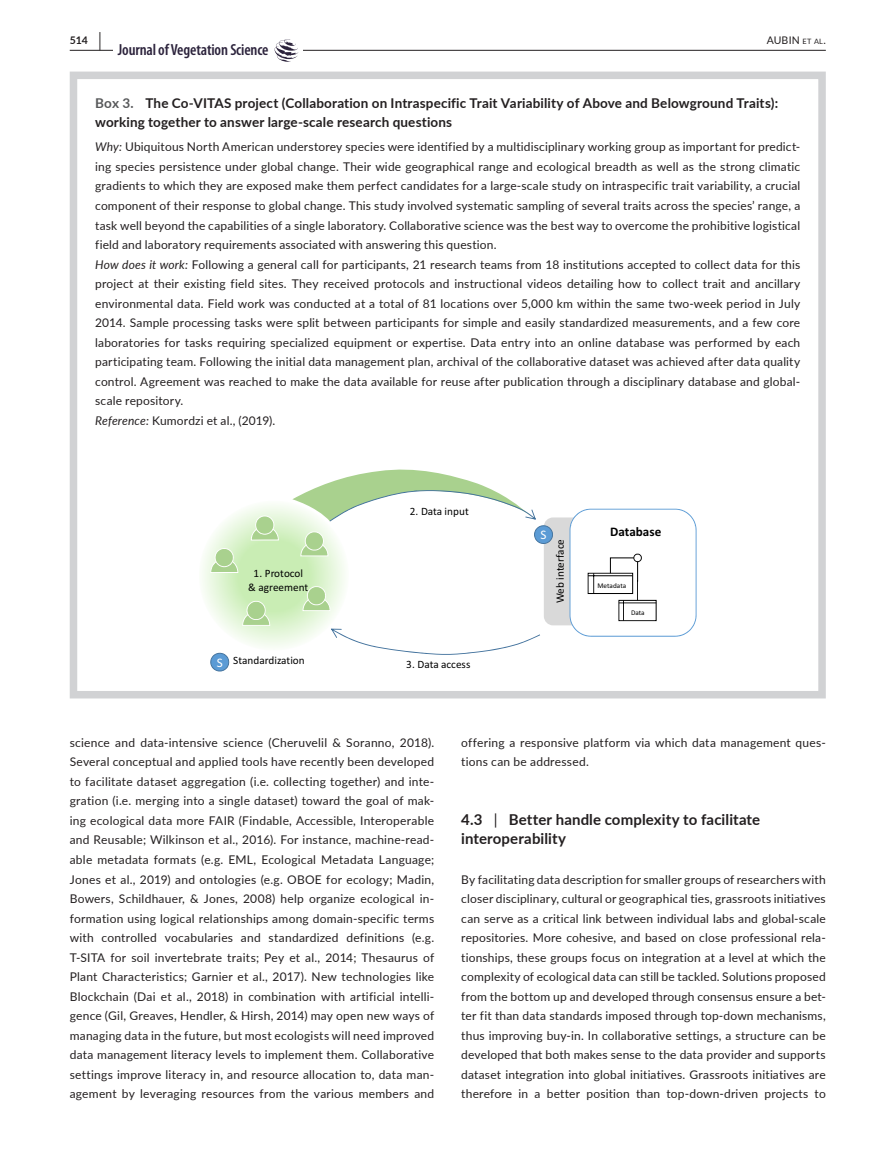
<style>
.page{position:relative;width:893px;height:1174px;background:#fff}
.page>*{position:absolute;margin:0;border:0;box-sizing:border-box;transform-origin:0 0}
.t1{font:600 condensed 16.05px "Myriad Pro";letter-spacing:-.01em;color:#2c233c}
.t2{font:700 15px/19.5px "Lato";letter-spacing:.01em;color:#231f20}
.t3{font:700 13.5px/19.5px "Lato";letter-spacing:.01em;color:#231f20}
.t4{font:700 13.2px "Calibri";color:#000}
.t5{font:13.2px "Calibri";color:#fff}
.t6{font:12px/19.5px "Lato";letter-spacing:.015em;color:#231f20;text-align:justify}
.t7{font:11.25px/13.5px "Calibri";color:#000;text-align:center}
.t8{font:10.5px "Lato";letter-spacing:.015em;color:#231f20}
.t9{font:700 10.5px "Lato";color:#231f20}
.t10{font:7.2px "Calibri";letter-spacing:.005em;color:#000}
.s1{font-size:19.5px}
.s2{font-size:7.35px}
.s3{color:#57585a}
.s4{font-style:italic}
.s5{font-size:13.2px;color:#fff}
.s6{font-weight:400}
</style>
<div class="page">
<hr style="left:70px;top:50px;width:756px;height:1px;background:#231f20">
<div style="left:114px;top:39px;width:189px;height:23px;background:#fff"></div>
<svg style="left:275px;top:39px;width:23px;height:23px"></svg>
<div style="left:70px;top:72px;width:756px;height:626px;border:8px solid #d1d2d4"></div>
<svg style="left:215px;top:505px;width:465px;height:159px"></svg>
<img style="left:202px;top:505px;width:68px;height:111px">
<svg style="left:251px;top:515px;width:28px;height:25px"></svg>
<svg style="left:210px;top:548px;width:28px;height:25px"></svg>
<svg style="left:242px;top:601px;width:28px;height:25px"></svg>
<svg style="left:302px;top:586px;width:29px;height:25px"></svg>
<div style="left:544px;top:517px;width:55px;height:108px;background:#d9d9d9;border-radius:9px"></div>
<svg style="left:570px;top:509px;width:126px;height:127px"></svg>
<svg style="left:331px;top:628px;width:209px;height:27px"></svg>
<svg style="left:292px;top:469px;width:261px;height:87px"></svg>
<svg style="left:210px;top:653px;width:19px;height:18px"></svg>
<p class="t9" style="left:70px;top:33px;width:33px">514 <span class="s1">|</span></p>
<h1 class="t1" style="left:118px;top:41px;width:152px">Journal of Vegetation Science</h1>
<p class="t8" style="left:767px;top:33px;width:61px">AUBIN <span class="s2">et al</span>.</p>
<p class="t3" style="left:95px;top:93px;width:684px"><span class="s3">Box 3.</span> The Co-VITAS project (Collaboration on Intraspecific Trait Variability of Above and Belowground Traits): working together to answer large-scale research questions</p>
<p class="t6" style="left:95px;top:137px;width:707px;text-align:left"><span class="s4">Why:</span> Ubiquitous North American understorey species were identified by a multidisciplinary working group as important for predict&shy;ing species persistence under global change. Their wide geographical range and ecological breadth as well as the strong climatic gradients to which they are exposed make them perfect candidates for a large-scale study on intraspecific trait variability, a crucial component of their response to global change. This study involved systematic sampling of several traits across the species’ range, a task well beyond the capabilities of a single laboratory. Collaborative science was the best way to overcome the prohibitive logistical field and laboratory requirements associated with answering this question.<br><span class="s4">How does it work:</span> Following a general call for participants, 21 research teams from 18 institutions accepted to collect data for this project at their existing field sites. They received protocols and instructional videos detailing how to collect trait and ancillary environmental data. Field work was conducted at a total of 81 locations over 5,000 km within the same two-week period in July 2014. Sample processing tasks were split between participants for simple and easily standardized measurements, and a few core laboratories for tasks requiring specialized equipment or expertise. Data entry into an online database was performed by each participating team. Following the initial data management plan, archival of the collaborative dataset was achieved after data quality control. Agreement was reached to make the data available for reuse after publication through a disciplinary database and global&shy;scale repository.<br><span class="s4">Reference:</span> Kumordzi et al., (2019).</p>
<p class="t7" style="left:248px;top:567px;width:62px">1. Protocol<br>&amp; agreement</p>
<p class="t7" style="left:217px;top:653px;width:89px"><span class="s5">S</span> Standardization</p>
<p class="t7" style="left:410px;top:504px;width:61px">2. Data input</p>
<p class="t7" style="left:406px;top:657px;width:66px">3. Data access</p>
<p class="t5" style="left:540px;top:526px;width:8px">S</p>
<p class="t4" style="left:610px;top:523px;width:53px">Database</p>
<p class="t7" style="left:553px;top:603px;width:66px;rotate:-90deg">Web interface</p>
<p class="t10" style="left:597px;top:580px;width:30px">Metadata</p>
<p class="t10" style="left:631px;top:607px;width:15px">Data</p>
<p class="t6" style="left:70px;top:732px;width:366px">science and data-intensive science (Cheruvelil &amp; Soranno, 2018).<br>Several conceptual and applied tools have recently been developed to facilitate dataset aggregation (i.e. collecting together) and inte&shy;gration (i.e. merging into a single dataset) toward the goal of mak&shy;ing ecological data more FAIR (Findable, Accessible, Interoperable and Reusable; Wilkinson et al., 2016). For instance, machine-read&shy;able metadata formats (e.g. EML, Ecological Metadata Language; Jones et al., 2019) and ontologies (e.g. OBOE for ecology; Madin, Bowers, Schildhauer, &amp; Jones, 2008) help organize ecological in&shy;formation using logical relationships among domain-specific terms with controlled vocabularies and standardized definitions (e.g.<br>T-SITA for soil invertebrate traits; Pey et al., 2014; Thesaurus of Plant Characteristics; Garnier et al., 2017). New technologies like Blockchain (Dai et al., 2018) in combination with artificial intelli&shy;gence (Gil, Greaves, Hendler, &amp; Hirsh, 2014) may open new ways of managing data in the future, but most ecologists will need improved data management literacy levels to implement them. Collaborative settings improve literacy in, and resource allocation to, data man&shy;agement by leveraging resources from the various members and</p>
<p class="t6" style="left:461px;top:732px;width:366px">offering a responsive platform via which data management ques&shy;tions can be addressed.</p>
<p class="t2" style="left:461px;top:809px;width:300px">4.3 <span class="s6">|</span> Better handle complexity to facilitate interoperability</p>
<p class="t6" style="left:461px;top:869px;width:366px">By facilitating data description for smaller groups of researchers with closer disciplinary, cultural or geographical ties, grassroots initiatives can serve as a critical link between individual labs and global-scale repositories. More cohesive, and based on close professional rela&shy;tionships, these groups focus on integration at a level at which the complexity of ecological data can still be tackled. Solutions proposed from the bottom up and developed through consensus ensure a bet&shy;ter fit than data standards imposed through top-down mechanisms, thus improving buy-in. In collaborative settings, a structure can be developed that both makes sense to the data provider and supports dataset integration into global initiatives. Grassroots initiatives are therefore in a better position than top-down-driven projects to</p>
</div>
